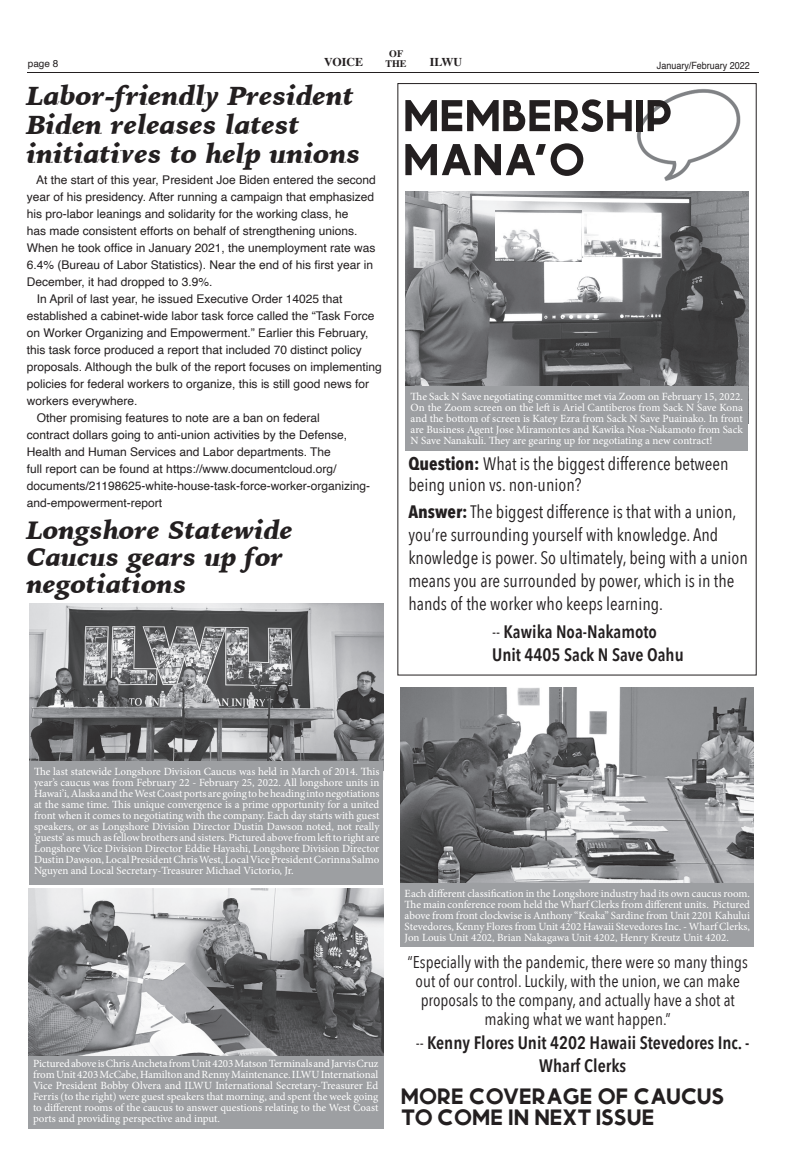
<style>
.page{position:relative;width:792px;height:1152px;background:#fff}
.page>*{position:absolute;margin:0;border:0;box-sizing:border-box;transform-origin:0 0}
.t1{font:700 60px/44px "Momcake";color:#231f20}
.t2{font:700 30px/21px "Momcake";letter-spacing:-.01em;color:#231f20}
.t3{font:italic 900 27px/29px "Iowan Old Style";color:#231f20}
.t4{font:italic 900 26px "Iowan Old Style";color:#231f20}
.t5{font:18px/23px "Avenir Next Condensed";color:#231f20}
.t6{font:600 18px/23px "Avenir Next Condensed";color:#231f20;text-align:center}
.t7{font:17px/19px "Avenir Next Condensed";color:#231f20;text-align:center}
.lead_paragraph{font:12px/17px "Helvetica";color:#231f20}
.t8{font:700 12px "Times";color:#231f20}
.Cutline_10{font:11px/11px "Minion Pro";color:#fff;text-align:justify}
.t9{font:10px "Helvetica";color:#231f20;scale:.9 1}
.t10{font:700 10px "Times";color:#231f20}
.t11{font:10px "Helvetica";color:#231f20}
.s1{font-weight:700}
.s2{font-weight:400}
</style>
<div class="page">
<hr style="left:27px;top:72px;width:732px;height:1px;background:#231f20">
<img style="left:637px;top:89px;width:104px;height:92px">
<img style="left:405px;top:192px;width:343px;height:194px">
<img style="left:495px;top:211px;width:86px;height:51px">
<div style="left:405px;top:386px;width:343px;height:65px;background:#9d9fa2"></div>
<img style="left:401px;top:688px;width:353px;height:195px">
<img style="left:28px;top:888px;width:356px;height:169px">
<img style="left:30px;top:604px;width:353px;height:157px">
<div style="left:401px;top:883px;width:353px;height:64px;background:#9d9fa2"></div>
<div style="left:29px;top:761px;width:354px;height:124px;background:#9d9fa2"></div>
<div style="left:28px;top:1057px;width:356px;height:72px;background:#9d9fa2"></div>
<p class="t10" style="left:389px;top:44px;width:15px">OF</p>
<p class="t8" style="left:324px;top:50px;width:41px">VOICE</p>
<p class="t8" style="left:430px;top:50px;width:34px">ILWU</p>
<p class="t11" style="left:28px;top:56px;width:32px">page 8</p>
<p class="t10" style="left:385px;top:54px;width:23px">THE</p>
<p class="t9" style="left:657px;top:58px;width:105px">January/February 2022</p>
<p class="t3" style="left:27px;top:80px;width:329px">Labor-friendly President<br>Biden releases latest</p>
<p class="t3" style="left:27px;top:138px;width:335px">initiatives to help unions</p>
<p class="lead_paragraph" style="left:27px;top:171px;width:350px;text-indent:9px">At the start of this year, President Joe Biden entered the second year of his presidency. After running a campaign that emphasized his pro-labor leanings and solidarity for the working class, he<br>has made consistent efforts on behalf of strengthening unions.<br>When he took office in January 2021, the unemployment rate was 6.4% (Bureau of Labor Statistics). Near the end of his first year in December, it had dropped to 3.9%.</p>
<p class="lead_paragraph" style="left:27px;top:290px;width:356px;text-indent:10px">In April of last year, he issued Executive Order 14025 that established a cabinet-wide labor task force called the “Task Force on Worker Organizing and Empowerment.” Earlier this February, this task force produced a report that included 70 distinct policy proposals. Although the bulk of the report focuses on implementing policies for federal workers to organize, this is still good news for workers everywhere.</p>
<p class="lead_paragraph" style="left:27px;top:409px;width:345px;text-indent:10px">Other promising features to note are a ban on federal<br>contract dollars going to anti-union activities by the Defense, Health and Human Services and Labor departments. The<br>full report can be found at https://www.documentcloud.org/ documents/21198625-white-house-task-force-worker-organizing&shy;and-empowerment-report</p>
<p class="t4" style="left:27px;top:512px;width:267px">Longshore Statewide</p>
<p class="t4" style="left:27px;top:539px;width:258px">Caucus gears up for</p>
<p class="t4" style="left:27px;top:566px;width:161px">negotiations</p>
<p class="t1" style="left:403px;top:88px;width:272px">membership mana'o</p>
<p class="Cutline_10" style="left:411px;top:391px;width:334px">The Sack N Save negotiating committee met via Zoom on February 15, 2022.<br>On the Zoom screen on the left is Ariel Cantiberos from Sack N Save Kona and the bottom of screen is Katey Ezra from Sack N Save Puainako. In front are Business Agent Jose Miramontes and Kawika Noa-Nakamoto from Sack N Save Nanakuli. They are gearing up for negotiating a new contract!</p>
<p class="t5" style="left:408px;top:453px;width:322px;line-height:21px"><span class="s1">Question:</span> What is the biggest difference between being union vs. non-union?</p>
<p class="t5" style="left:408px;top:499px;width:341px"><span class="s1">Answer:</span> The biggest difference is that with a union, you’re surrounding yourself with knowledge. And knowledge is power. So ultimately, being with a union means you are surrounded by power, which is in the hands of the worker who keeps learning.</p>
<p class="t6" style="left:492px;top:620px;width:166px"><span class="s2">--</span> Kawika Noa-Nakamoto</p>
<p class="t6" style="left:492px;top:643px;width:193px">Unit 4405 Sack N Save Oahu</p>
<p class="Cutline_10" style="left:34px;top:766px;width:347px">The last statewide Longshore Division Caucus was held in March of 2014. This year’s caucus was from February 22 - February 25, 2022. All longshore units in Hawai’i, Alaska and the West Coast ports are going to be heading into negotiations at the same time. This unique convergence is a prime opportunity for a united front when it comes to negotiating with the company. Each day starts with guest speakers, or as Longshore Division Director Dustin Dawson noted, not really ‘guests’ as much as fellow brothers and sisters. Pictured above from left to right are Longshore Vice Division Director Eddie Hayashi, Longshore Division Director Dustin Dawson, Local President Chris West, Local Vice President Corinna Salmo Nguyen and Local Secretary-Treasurer Michael Victorio, Jr.</p>
<p class="Cutline_10" style="left:33px;top:1058px;width:347px">Pictured above is Chris Ancheta from Unit 4203 Matson Terminals and Jarvis Cruz from Unit 4203 McCabe, Hamilton and Renny Maintenance. ILWU International Vice President Bobby Olvera and ILWU International Secretary-Treasurer Ed Ferris (to the right) were guest speakers that morning, and spent the week going to different rooms of the caucus to answer questions relating to the West Coast ports and providing perspective and input.</p>
<p class="Cutline_10" style="left:405px;top:888px;width:347px">Each different classification in the Longshore industry had its own caucus room.<br>The main conference room held the Wharf Clerks from different units. Pictured above from front clockwise is Anthony “Keaka” Sardine from Unit 2201 Kahului Stevedores, Kenny Flores from Unit 4202 Hawaii Stevedores Inc. - Wharf Clerks, Jon Louis Unit 4202, Brian Nakagawa Unit 4202, Henry Kreutz Unit 4202.</p>
<p class="t7" style="left:407px;top:952px;width:342px">“Especially with the pandemic, there were so many things out of our control. Luckily, with the union, we can make proposals to the company, and actually have a shot at making what we want happen.”</p>
<p class="t6" style="left:416px;top:1030px;width:335px"><span class="s2">--</span> Kenny Flores Unit 4202 Hawaii Stevedores Inc. -<br>Wharf Clerks</p>
<p class="t2" style="left:401px;top:1083px;width:325px">more coverage of caucus to come in next issue</p>
</div>
